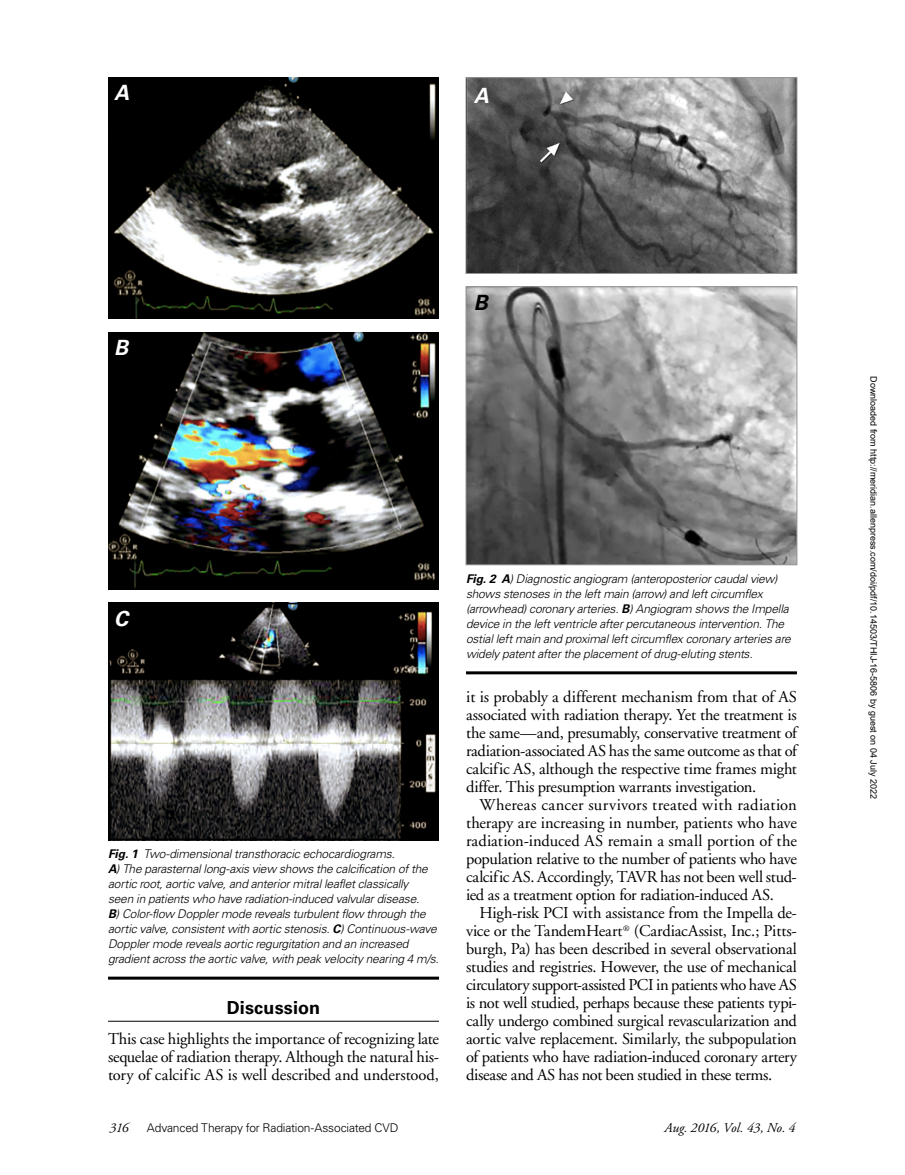
<style>
.page{position:relative;width:905px;height:1175px;background:#fff}
.page>*{position:absolute;margin:0;border:0;box-sizing:border-box;transform-origin:0 0}
.t1{font:italic 700 21px "Univers LT";color:#fff}
.t2{font:italic 700 21px "Univers LT";color:#000}
.t3{font:700 18px "Univers LT";letter-spacing:.01em;color:#000}
.t4{font:16.5px/18px "Adobe Garamond";letter-spacing:-.015em;color:#000;text-align:justify}
.t5{font:italic 13.5px "Adobe Garamond";letter-spacing:-.015em;color:#000}
.t6{font:italic 300 12px/15px "Univers LT";letter-spacing:-.015em;color:#000}
.t7{font:300 12px "Univers LT";letter-spacing:-.015em;color:#000}
.t8{font:9px "Arial";color:#000}
.s1{font-weight:700}
</style>
<div class="page">
<hr style="left:108px;top:1020px;width:331px;height:1px;background:#000">
<img style="left:108px;top:78px;width:331px;height:241px">
<img style="left:108px;top:332px;width:331px;height:257px">
<img style="left:111px;top:606px;width:325px;height:231px">
<div style="left:108px;top:603px;width:331px;height:237px;border:2px solid #000"></div>
<hr style="left:108px;top:976px;width:331px;height:3px;background:#000">
<img style="left:467px;top:79px;width:328px;height:193px">
<div style="left:465px;top:77px;width:332px;height:197px;border:1px solid #939598"></div>
<img style="left:467px;top:288px;width:328px;height:275px">
<div style="left:465px;top:286px;width:332px;height:279px;border:1px solid #939598"></div>
<hr style="left:466px;top:671px;width:330px;height:3px;background:#000">
<p class="t1" style="left:114px;top:80px;width:17px">A</p>
<p class="t1" style="left:474px;top:83px;width:17px">A</p>
<p class="t1" style="left:114px;top:335px;width:16px">B</p>
<p class="t2" style="left:474px;top:290px;width:16px">B</p>
<p class="t1" style="left:114px;top:607px;width:16px">C</p>
<p class="t6" style="left:108px;top:846px;width:332px"><span class="s1">Fig. 1</span> Two-dimensional transthoracic echocardiograms.<br><span class="s1">A</span>) The parasternal long-axis view shows the calcification of the aortic root, aortic valve, and anterior mitral leaflet classically<br>seen in patients who have radiation-induced valvular disease.<br><span class="s1">B</span>) Color-flow Doppler mode reveals turbulent flow through the aortic valve, consistent with aortic stenosis. <span class="s1">C</span>) Continuous-wave Doppler mode reveals aortic regurgitation and an increased gradient across the aortic valve, with peak velocity nearing 4 m/s.</p>
<p class="t3" style="left:227px;top:996px;width:95px">Discussion</p>
<p class="t4" style="left:108px;top:1030px;width:332px">This case highlights the importance of recognizing late sequelae of radiation therapy. Although the natural his&shy;tory of calcific AS is well described and understood,</p>
<p class="t6" style="left:466px;top:571px;width:326px"><span class="s1">Fig. 2 A</span>) Diagnostic angiogram (anteroposterior caudal view) shows stenoses in the left main (arrow) and left circumflex (arrowhead) coronary arteries. <span class="s1">B</span>) Angiogram shows the Impella device in the left ventricle after percutaneous intervention. The ostial left main and proximal left circumflex coronary arteries are widely patent after the placement of drug-eluting stents.</p>
<p class="t4" style="left:466px;top:688px;width:332px">it is probably a different mechanism from that of AS associated with radiation therapy. Yet the treatment is the same—and, presumably, conservative treatment of radiation-associated AS has the same outcome as that of calcific AS, although the respective time frames might differ. This presumption warrants investigation.</p>
<p class="t4" style="left:466px;top:796px;width:332px;text-indent:13px">Whereas cancer survivors treated with radiation therapy are increasing in number, patients who have radiation-induced AS remain a small portion of the population relative to the number of patients who have calcific AS. Accordingly, TAVR has not been well stud&shy;ied as a treatment option for radiation-induced AS.</p>
<p class="t4" style="left:466px;top:904px;width:332px;text-indent:13px">High-risk PCI with assistance from the Impella de&shy;vice or the TandemHeart<sup>®</sup> (CardiacAssist, Inc.; Pitts&shy;burgh, Pa) has been described in several observational studies and registries. However, the use of mechanical circulatory support-assisted PCI in patients who have AS is not well studied, perhaps because these patients typi&shy;cally undergo combined surgical revascularization and aortic valve replacement. Similarly, the subpopulation of patients who have radiation-induced coronary artery disease and AS has not been studied in these terms.</p>
<p class="t5" style="left:110px;top:1120px;width:21px">316</p>
<p class="t7" style="left:147px;top:1120px;width:253px">Advanced Therapy for Radiation-Associated CVD</p>
<p class="t5" style="left:664px;top:1120px;width:132px">Aug. 2016, Vol. 43, No. 4</p>
<p class="t8" style="left:877px;top:376px;width:424px;rotate:90deg">Downloaded from http://meridian.allenpress.com/doi/pdf/10.14503/THIJ-16-5806 by guest on 04 July 2022</p>
</div>
